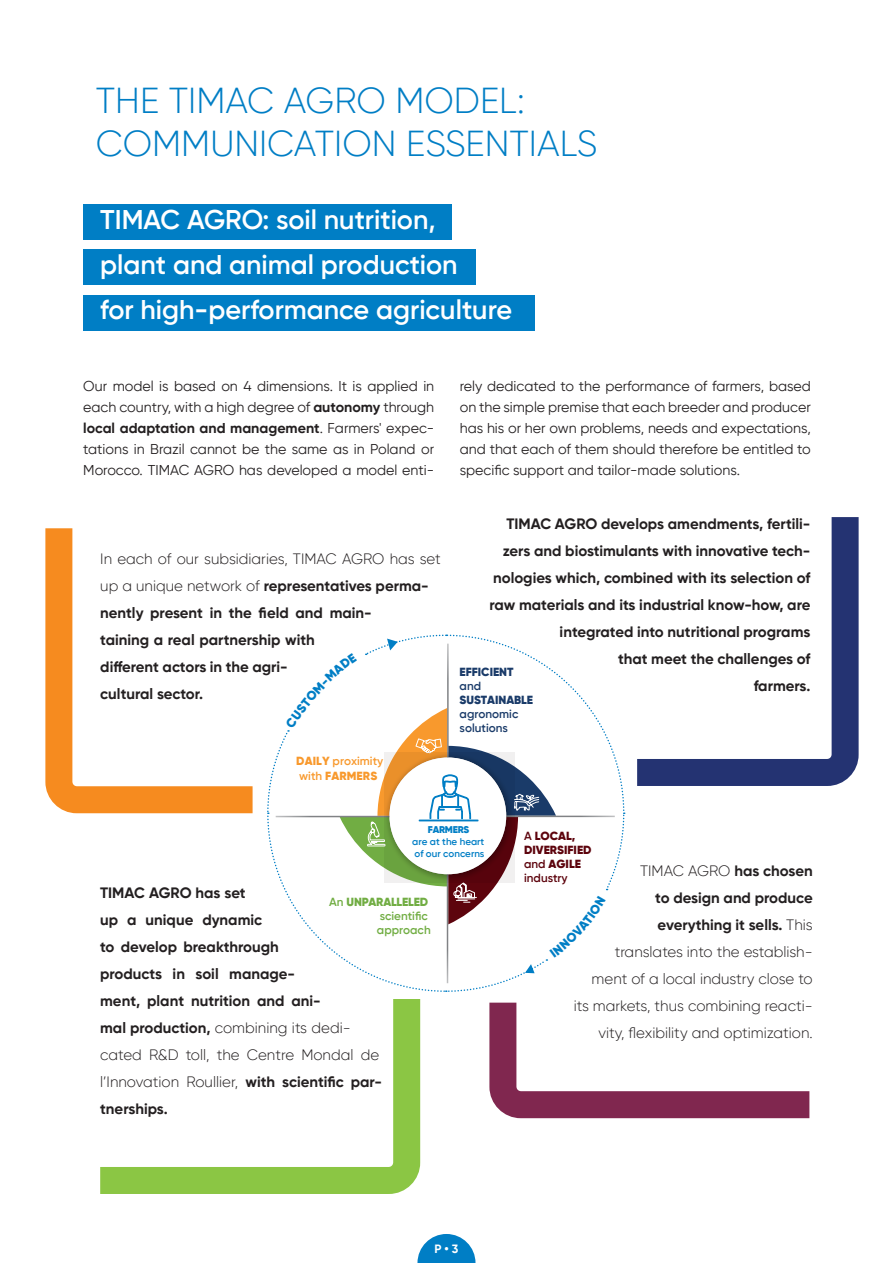
<style>
.page{position:relative;width:893px;height:1263px;background:#fff}
.page>*{position:absolute;margin:0;border:0;box-sizing:border-box;transform-origin:0 0}
.t1{font:300 36px "Gilroy";color:#007ec5}
.t2{font:600 27px "Gilroy";color:#fff}
.TEXTE_9_ss{font:700 15px/27px "Gilroy";color:#231f20}
.TEXTE_9_ss-2{font:300 15px/27px "Gilroy";color:#231f20;text-align:right}
.t3{font:14.25px/21px "Gilroy";color:#231f20;text-align:justify}
.t4{font:700 12px "Gilroy";color:#fff}
.t5{font:600 11.7px/14.1px "Gilroy";color:#1a3b69}
.t6{font:900 11.7px/14.1px "Gilroy";color:#5d040d}
.t7{font:600 11.7px/14.1px "Gilroy";color:#71ad43}
.t8{font:600 11.7px/14.1px "Gilroy";color:#f8992d}
.t9{font:600 9.75px/11.7px "Gilroy";color:#007ec5;text-align:center}
.s1{font-weight:700}
.s2{font-weight:300}
.s3{font-weight:900}
.s4{font-weight:600}
</style>
<div class="page">
<svg style="left:417px;top:1234px;width:58px;height:29px"></svg>
<div style="left:83px;top:204px;width:369px;height:36px;background:#007ec5"></div>
<div style="left:83px;top:249px;width:393px;height:36px;background:#007ec5"></div>
<div style="left:83px;top:295px;width:451px;height:36px;background:#007ec5"></div>
<svg style="left:45px;top:528px;width:208px;height:286px"></svg>
<svg style="left:100px;top:999px;width:321px;height:195px"></svg>
<svg style="left:489px;top:1002px;width:321px;height:117px"></svg>
<svg style="left:637px;top:517px;width:222px;height:269px"></svg>
<svg style="left:267px;top:634px;width:358px;height:358px"></svg>
<p class="t1" style="left:96px;top:78px;width:430px">THE TIMAC AGRO MODEL:</p>
<p class="t1" style="left:96px;top:121px;width:503px">COMMUNICATION ESSENTIALS</p>
<p class="t2" style="left:100px;top:203px;width:337px">TIMAC AGRO: soil nutrition,</p>
<p class="t2" style="left:100px;top:248px;width:359px">plant and animal production</p>
<p class="t2" style="left:100px;top:293px;width:413px">for high-performance agriculture</p>
<p class="t3" style="left:83px;top:375px;width:352px">Our model is based on 4 dimensions. It is applied in each country, with a high degree of <span class="s1">autonomy</span> through <span class="s1">local adaptation and management</span>. Farmers' expec&shy;tations in Brazil cannot be the same as in Poland or Morocco. TIMAC AGRO has developed a model enti-</p>
<p class="t3" style="left:460px;top:375px;width:353px">rely dedicated to the performance of farmers, based on the simple premise that each breeder and producer has his or her own problems, needs and expectations, and that each of them should therefore be entitled to specific support and tailor-made solutions.</p>
<p class="TEXTE_9_ss" style="left:100px;top:545px;width:342px"><span class="s2">In each of our subsidiaries, TIMAC AGRO has set up a unique network of</span> representatives perma&shy;nently present in the field and main-<br>taining a real partnership with<br>different actors in the agri-<br>cultural sector.</p>
<p class="t8" style="left:296px;top:754px;width:88px"><span class="s3">DAILY</span> proximity with <span class="s3">FARMERS</span></p>
<p class="TEXTE_9_ss" style="left:489px;top:510px;width:323px;text-align:right">TIMAC AGRO develops amendments, fertili&shy;zers and biostimulants with innovative tech&shy;nologies which, combined with its selection of raw materials and its industrial know-how, are integrated into nutritional programs<br>that meet the challenges of<br>farmers.</p>
<p class="t5" style="left:460px;top:665px;width:75px"><span class="s3">EFFICIENT </span>and<br><span class="s3">SUSTAINABLE </span>agronomic solutions</p>
<p class="t9" style="left:412px;top:824px;width:74px"><span class="s3">FARMERS<br></span>are at the heart of our concerns</p>
<p class="TEXTE_9_ss" style="left:100px;top:879px;width:284px">TIMAC AGRO has set<br>up a unique dynamic<br>to develop breakthrough<br>products in soil manage-<br>ment, plant nutrition and ani-<br>mal production, <span class="s2">combining its dedi&shy;cated R&amp;D toll, the Centre Mondal de l’Innovation Roullier,</span> with scientific par&shy;tnerships.</p>
<p class="t7" style="left:377px;top:895px;width:55px;text-indent:-48px">An <span class="s3">UNPARALLELED </span>scientific approach</p>
<p class="t6" style="left:524px;top:828px;width:69px"><span class="s4">A</span> LOCAL,<br>DIVERSIFIED <span class="s4">and</span> AGILE <span class="s4">industry</span></p>
<p class="TEXTE_9_ss-2" style="left:574px;top:857px;width:240px">TIMAC AGRO <span class="s1">has chosen<br>to design and produce<br>everything it sells.</span> This<br>translates into the establish-<br>ment of a local industry close to its markets, thus combining reacti&shy;vity, flexibility and optimization.</p>
<p class="t4" style="left:434px;top:1242px;width:25px">P • 3</p>
</div>
